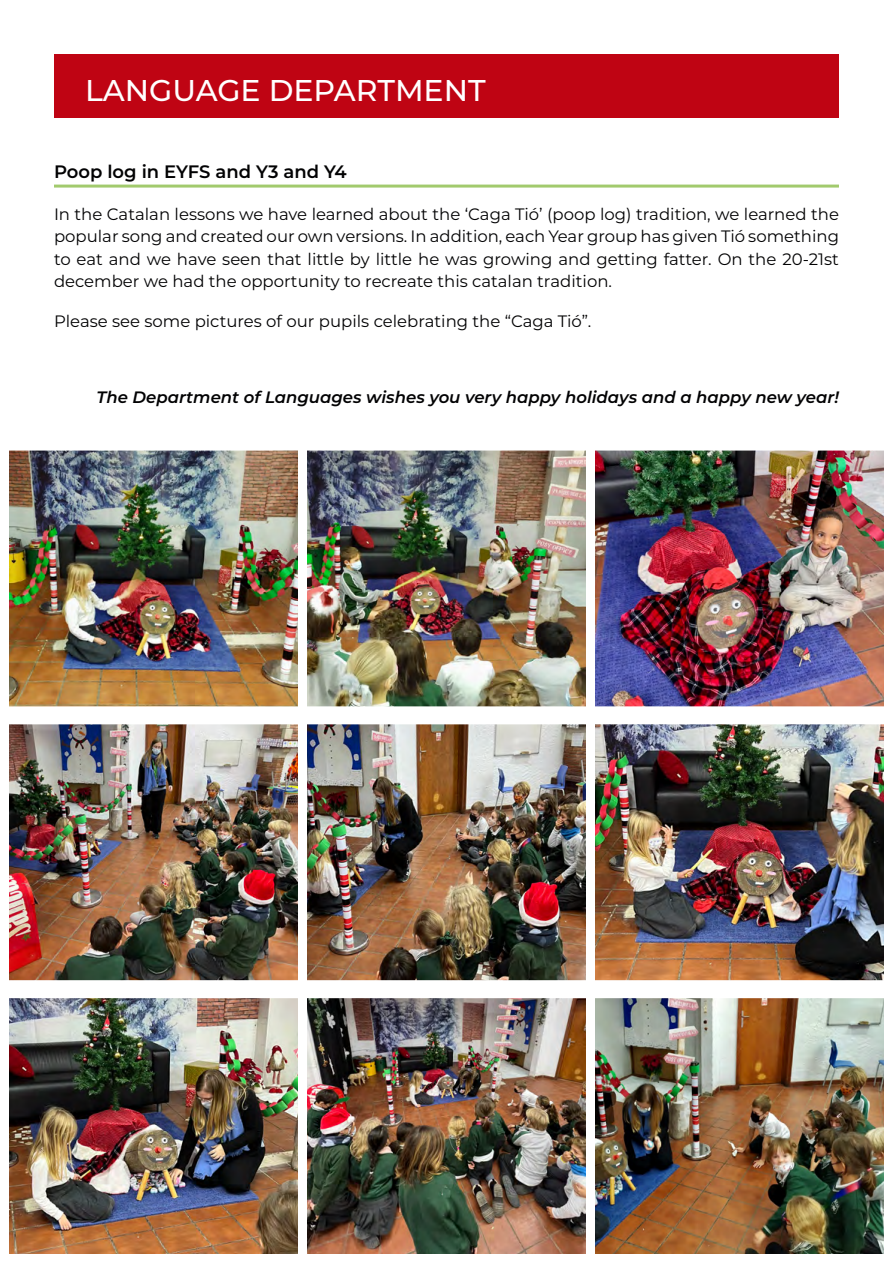
<style>
.page{position:relative;width:893px;height:1263px;background:#fff}
.page>*{position:absolute;margin:0;border:0;box-sizing:border-box;transform-origin:0 0}
.t1{font:500 30px "Montserrat";color:#fff}
.t2{font:600 18px "Montserrat";color:#020203}
.t3{font:16.5px/22.5px "Montserrat";color:#020203;text-align:justify}
.t4{font:italic 600 16.5px "Montserrat";color:#020203}
</style>
<div class="page">
<div style="left:54px;top:54px;width:785px;height:64px;background:#bf0413"></div>
<hr style="left:54px;top:185px;width:785px;height:3px;background:#a2ca6d">
<img style="left:10px;top:452px;width:287px;height:253px">
<div style="left:0;top:442px;width:307px;height:273px;border:9px solid #fff"></div>
<img style="left:10px;top:725px;width:287px;height:254px">
<div style="left:0;top:715px;width:307px;height:274px;border:9px solid #fff"></div>
<img style="left:10px;top:999px;width:287px;height:254px">
<img style="left:308px;top:452px;width:278px;height:253px">
<div style="left:298px;top:442px;width:307px;height:273px;border:9px solid #fff"></div>
<img style="left:308px;top:725px;width:278px;height:254px">
<div style="left:298px;top:715px;width:307px;height:274px;border:9px solid #fff"></div>
<img style="left:308px;top:999px;width:278px;height:254px">
<img style="left:596px;top:452px;width:287px;height:253px">
<div style="left:586px;top:442px;width:307px;height:273px;border:9px solid #fff"></div>
<img style="left:596px;top:725px;width:287px;height:254px">
<div style="left:586px;top:715px;width:307px;height:274px;border:9px solid #fff"></div>
<img style="left:596px;top:999px;width:287px;height:254px">
<h1 class="t1" style="left:85px;top:69px;width:402px">LANGUAGE DEPARTMENT</h1>
<p class="t2" style="left:54px;top:159px;width:294px">Poop log in EYFS and Y3 and Y4</p>
<p class="t3" style="left:54px;top:202px;width:786px">In the Catalan lessons we have learned about the ‘Caga Tió’ (poop log) tradition, we learned the popular song and created our own versions. In addition, each Year group has given Tió something to eat and we have seen that little by little he was growing and getting fatter. On the 20-21st december we had the opportunity to recreate this catalan tradition.</p>
<p class="t3" style="left:54px;top:309px;width:539px">Please see some pictures of our pupils celebrating the “Caga Tió”.</p>
<p class="t4" style="left:96px;top:386px;width:744px">The Department of Languages wishes you very happy holidays and a happy new year!</p>
</div>
